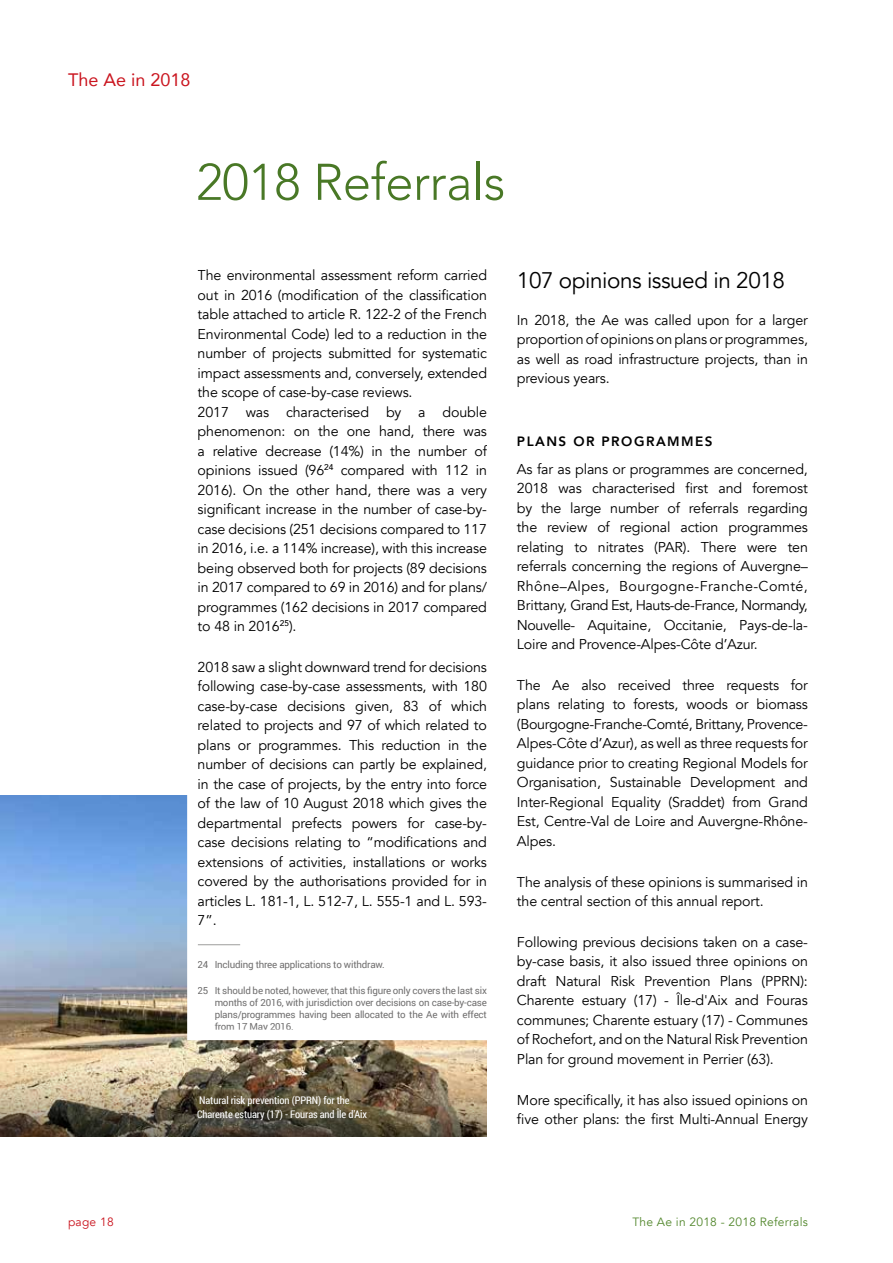
<style>
.page{position:relative;width:893px;height:1263px;background:#fff}
.page>*{position:absolute;margin:0;border:0;box-sizing:border-box;transform-origin:0 0}
.t1{font:300 51px "Avenir";letter-spacing:-.01em;color:#497826}
.t2{font:22.5px "Avenir";letter-spacing:-.02em;color:#000}
.t3{font:18px "Avenir";color:#ca151f}
.t4{font:14.25px/19.5px "Avenir";letter-spacing:-.01em;color:#000;text-align:justify}
.t5{font:800 13.5px "Avenir";letter-spacing:.11em;color:#000}
.t6{font:12px "Avenir";letter-spacing:.02em;color:#52872c}
.t7{font:12px "Avenir";letter-spacing:.02em;color:#ca151f}
.t8{font:10.5px/13.5px "Roboto Condensed";letter-spacing:-.01em;color:#fff}
.t9{font:9.75px/12px "Roboto";letter-spacing:-.02em;color:#706f6f;text-align:justify}
</style>
<div class="page">
<img style="left:0;top:795px;width:182px;height:245px">
<svg style="left:182px;top:795px;width:305px;height:250px"></svg>
<img style="left:0;top:1040px;width:486px;height:97px">
<p class="t3" style="left:68px;top:65px;width:124px">The Ae in 2018</p>
<h1 class="t1" style="left:196px;top:152px;width:311px">2018 Referrals</h1>
<p class="t4" style="left:198px;top:266px;width:291px;text-align:left">The environmental assessment reform carried out in 2016 (modification of the classification table attached to article R. 122-2 of the French Environmental Code) led to a reduction in the number of projects submitted for systematic impact assessments and, conversely, extended the scope of case-by-case reviews.<br>2017 was characterised by a double phenomenon: on the one hand, there was a relative decrease (14%) in the number of opinions issued (96<sup>24</sup> compared with 112 in 2016). On the other hand, there was a very significant increase in the number of case-by&shy;case decisions (251 decisions compared to 117 in 2016, i.e. a 114% increase), with this increase being observed both for projects (89 decisions in 2017 compared to 69 in 2016) and for plans/ programmes (162 decisions in 2017 compared to 48 in 2016<sup>25</sup>).</p>
<p class="t4" style="left:198px;top:657px;width:291px">2018 saw a slight downward trend for decisions following case-by-case assessments, with 180 case-by-case decisions given, 83 of which related to projects and 97 of which related to plans or programmes. This reduction in the number of decisions can partly be explained, in the case of projects, by the entry into force of the law of 10 August 2018 which gives the departmental prefects powers for case-by&shy;case decisions relating to “modifications and extensions of activities, installations or works covered by the authorisations provided for in articles L. 181-1, L. 512-7, L. 555-1 and L. 593- 7”.</p>
<p class="t9" style="left:198px;top:958px;width:189px">24 Including three applications to withdraw.</p>
<p class="t9" style="left:215px;top:984px;width:274px;text-indent:-17px">25 It should be noted, however, that this figure only covers the last six months of 2016, with jurisdiction over decisions on case-by-case plans/programmes having been allocated to the Ae with effect from 17 May 2016.</p>
<p class="t8" style="left:197px;top:1093px;width:172px">Natural risk prevention (PPRN) for the<br>Charente estuary (17) - Fouras and Île d’Aix</p>
<h2 class="t2" style="left:517px;top:267px;width:269px">107 opinions issued in 2018</h2>
<p class="t4" style="left:517px;top:310px;width:292px">In 2018, the Ae was called upon for a larger proportion of opinions on plans or programmes, as well as road infrastructure projects, than in previous years.</p>
<p class="t5" style="left:517px;top:430px;width:197px">PLANS OR PROGRAMMES</p>
<p class="t4" style="left:517px;top:459px;width:292px">As far as plans or programmes are concerned, 2018 was characterised first and foremost by the large number of referrals regarding the review of regional action programmes relating to nitrates (PAR). There were ten referrals concerning the regions of Auvergne– Rhône–Alpes, Bourgogne-Franche-Comté, Brittany, Grand Est, Hauts-de-France, Normandy, Nouvelle- Aquitaine, Occitanie, Pays-de-la-Loire and Provence-Alpes-Côte d’Azur.</p>
<p class="t4" style="left:517px;top:675px;width:292px">The Ae also received three requests for plans relating to forests, woods or biomass (Bourgogne-Franche-Comté, Brittany, Provence-Alpes-Côte d’Azur), as well as three requests for guidance prior to creating Regional Models for Organisation, Sustainable Development and Inter-Regional Equality (Sraddet) from Grand Est, Centre-Val de Loire and Auvergne-Rhône-Alpes.</p>
<p class="t4" style="left:517px;top:872px;width:292px">The analysis of these opinions is summarised in the central section of this annual report.</p>
<p class="t4" style="left:517px;top:932px;width:292px">Following previous decisions taken on a case&shy;by-case basis, it also issued three opinions on draft Natural Risk Prevention Plans (PPRN):<br>Charente estuary (17) - Île-d'Aix and Fouras communes; Charente estuary (17) - Communes of Rochefort, and on the Natural Risk Prevention Plan for ground movement in Perrier (63).</p>
<p class="t4" style="left:517px;top:1090px;width:292px">More specifically, it has also issued opinions on five other plans: the first Multi-Annual Energy</p>
<p class="t7" style="left:68px;top:1215px;width:47px">page 18</p>
<p class="t6" style="left:632px;top:1215px;width:177px">The Ae in 2018 - 2018 Referrals</p>
</div>
